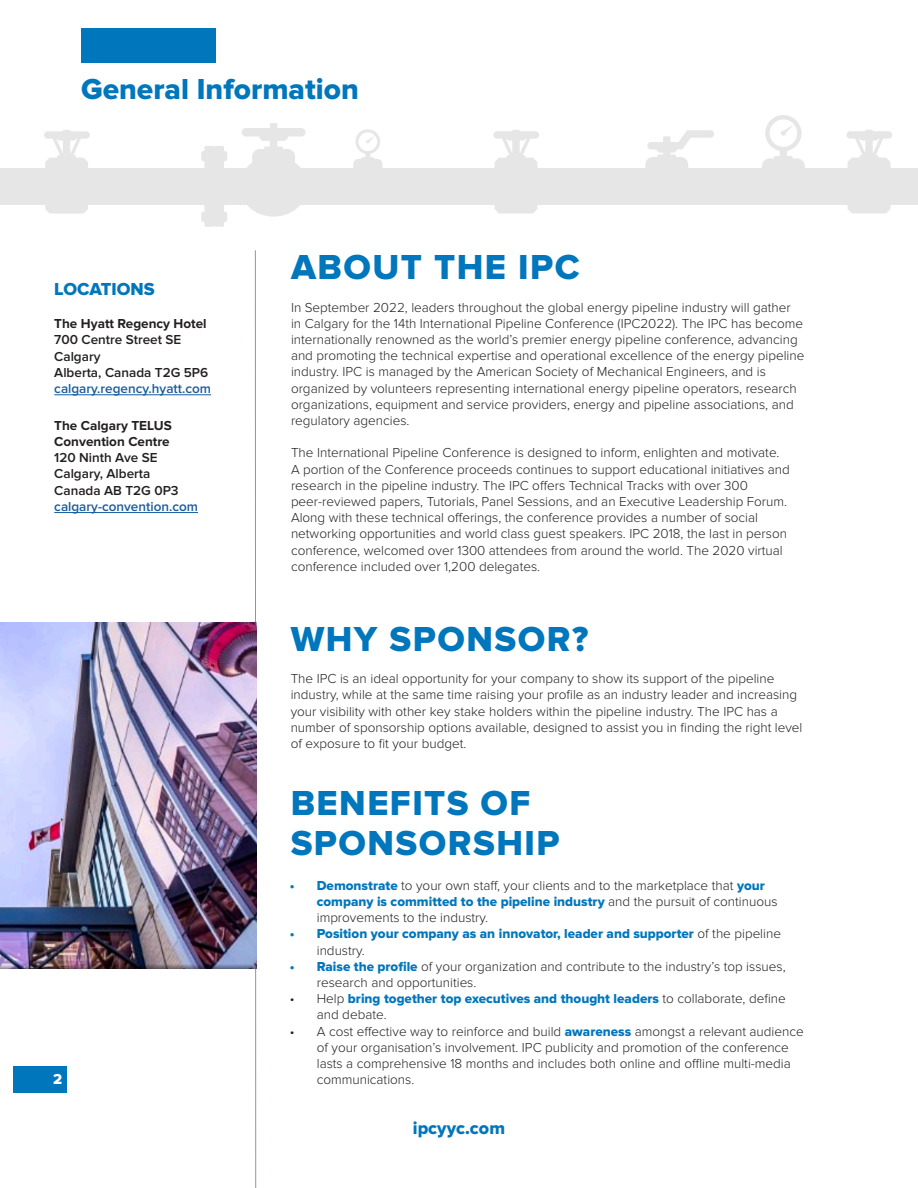
<style>
.page{position:relative;width:918px;height:1188px;background:#fff}
.page>*{position:absolute;margin:0;border:0;box-sizing:border-box;transform-origin:0 0}
.t1{font:36px "Proxima Nova Extrabld";letter-spacing:.04em;color:#0076bc}
.t2{font:30px "Proxima Nova Extrabld";color:#0076bc}
.t3{font:18px "Proxima Nova Extrabld";color:#0076bc}
.t4{font:15px "Proxima Nova Extrabld";color:#fff}
.t5{font:300 13.5px/16.2px "Proxima Nova";color:#231f20}
.t6{font:13.5px/16.2px "Proxima Nova Extrabld";color:#0076bc}
.t7{font:600 13.5px "Proxima Nova";color:#231f20}
.t8{font:700 13.5px "Proxima Nova";color:#231f20}
.t9{font:600 13.5px "Proxima Nova";color:#175d9e}
.s1{font-family:"Proxima Nova Extrabld";font-weight:400;color:#0076bc}
.s2{font-family:"Proxima Nova";font-weight:300;color:#231f20}
</style>
<div class="page">
<div style="left:81px;top:28px;width:135px;height:35px;background:#0076bc"></div>
<div style="left:14px;top:1066px;width:54px;height:28px;background:#0076bc"></div>
<hr style="left:54px;top:395px;width:157px;height:1px;background:#175d9e">
<hr style="left:54px;top:512px;width:144px;height:1px;background:#175d9e">
<hr style="left:255px;top:250px;width:1px;height:938px;background:#939598">
<img style="left:0;top:623px;width:256px;height:346px">
<div style="left:0;top:168px;width:918px;height:36px;background:#e6e6e6"></div>
<svg style="left:493px;top:130px;width:46px;height:83px"></svg>
<svg style="left:44px;top:130px;width:46px;height:84px"></svg>
<svg style="left:762px;top:115px;width:43px;height:53px"></svg>
<svg style="left:240px;top:123px;width:68px;height:94px"></svg>
<svg style="left:353px;top:129px;width:29px;height:39px"></svg>
<svg style="left:645px;top:130px;width:69px;height:38px"></svg>
<svg style="left:201px;top:146px;width:26px;height:81px"></svg>
<svg style="left:846px;top:130px;width:46px;height:83px"></svg>
<h2 class="t2" style="left:81px;top:72px;width:279px">General Information</h2>
<p class="t3" style="left:54px;top:279px;width:102px">LOCATIONS</p>
<p class="t8" style="left:54px;top:316px;width:154px">The Hyatt Regency Hotel</p>
<p class="t7" style="left:54px;top:332px;width:129px">700 Centre Street SE</p>
<p class="t7" style="left:54px;top:348px;width:48px">Calgary</p>
<p class="t7" style="left:54px;top:365px;width:155px">Alberta, Canada T2G 5P6</p>
<p class="t9" style="left:54px;top:381px;width:158px">calgary.regency.hyatt.com</p>
<p class="t8" style="left:54px;top:417px;width:119px">The Calgary TELUS</p>
<p class="t8" style="left:54px;top:434px;width:117px">Convention Centre</p>
<p class="t7" style="left:54px;top:450px;width:105px">120 Ninth Ave SE</p>
<p class="t7" style="left:54px;top:466px;width:98px">Calgary, Alberta</p>
<p class="t7" style="left:54px;top:482px;width:126px">Canada AB T2G 0P3</p>
<p class="t9" style="left:54px;top:498px;width:145px">calgary-convention.com</p>
<p class="t4" style="left:53px;top:1070px;width:11px">2</p>
<p class="t1" style="left:291px;top:246px;width:290px">ABOUT THE IPC</p>
<p class="t5" style="left:291px;top:299px;width:515px">In September 2022, leaders throughout the global energy pipeline industry will gather<br>in Calgary for the 14th International Pipeline Conference (IPC2022). The IPC has become internationally renowned as the world’s premier energy pipeline conference, advancing and promoting the technical expertise and operational excellence of the energy pipeline industry. IPC is managed by the American Society of Mechanical Engineers, and is organized by volunteers representing international energy pipeline operators, research organizations, equipment and service providers, energy and pipeline associations, and regulatory agencies.</p>
<p class="t5" style="left:291px;top:445px;width:490px">The International Pipeline Conference is designed to inform, enlighten and motivate.</p>
<p class="t5" style="left:291px;top:461px;width:500px">A portion of the Conference proceeds continues to support educational initiatives and research in the pipeline industry. The IPC offers Technical Tracks with over 300 peer-reviewed papers, Tutorials, Panel Sessions, and an Executive Leadership Forum.<br>Along with these technical offerings, the conference provides a number of social networking opportunities and world class guest speakers. IPC 2018, the last in person conference, welcomed over 1300 attendees from around the world. The 2020 virtual conference included over 1,200 delegates.</p>
<p class="t1" style="left:291px;top:619px;width:299px">WHY SPONSOR?</p>
<p class="t5" style="left:291px;top:671px;width:508px">The IPC is an ideal opportunity for your company to show its support of the pipeline industry, while at the same time raising your profile as an industry leader and increasing your visibility with other key stake holders within the pipeline industry. The IPC has a</p>
<p class="t5" style="left:291px;top:719px;width:513px">number of sponsorship options available, designed to assist you in finding the right level of exposure to fit your budget.</p>
<p class="t1" style="left:291px;top:782px;width:241px">BENEFITS OF</p>
<p class="t1" style="left:291px;top:822px;width:270px">SPONSORSHIP</p>
<p class="t5" style="left:317px;top:877px;width:462px;text-indent:-27px"><span class="s1">• Demonstrate</span> to your own staff, your clients and to the marketplace that <span class="s1">your company is committed to the pipeline industry</span> and the pursuit of continuous improvements to the industry.</p>
<p class="t6" style="left:317px;top:926px;width:466px;text-indent:-27px">• Position your company as an innovator, leader and supporter <span class="s2">of the pipeline industry.</span></p>
<p class="t5" style="left:317px;top:958px;width:470px;text-indent:-27px"><span class="s1">• Raise the profile</span> of your organization and contribute to the industry’s top issues, research and opportunities.</p>
<p class="t6" style="left:317px;top:991px;width:471px;text-indent:-27px"><span class="s2">• Help</span> bring together top executives and thought leaders <span class="s2">to collaborate, define and debate.</span></p>
<p class="t5" style="left:317px;top:1023px;width:488px;text-indent:-27px">• A cost effective way to reinforce and build <span class="s1">awareness</span> amongst a relevant audience of your organisation’s involvement. IPC publicity and promotion of the conference lasts a comprehensive 18 months and includes both online and offline multi-media communications.</p>
<h3 class="t3" style="left:413px;top:1118px;width:94px">ipcyyc.com</h3>
</div>
